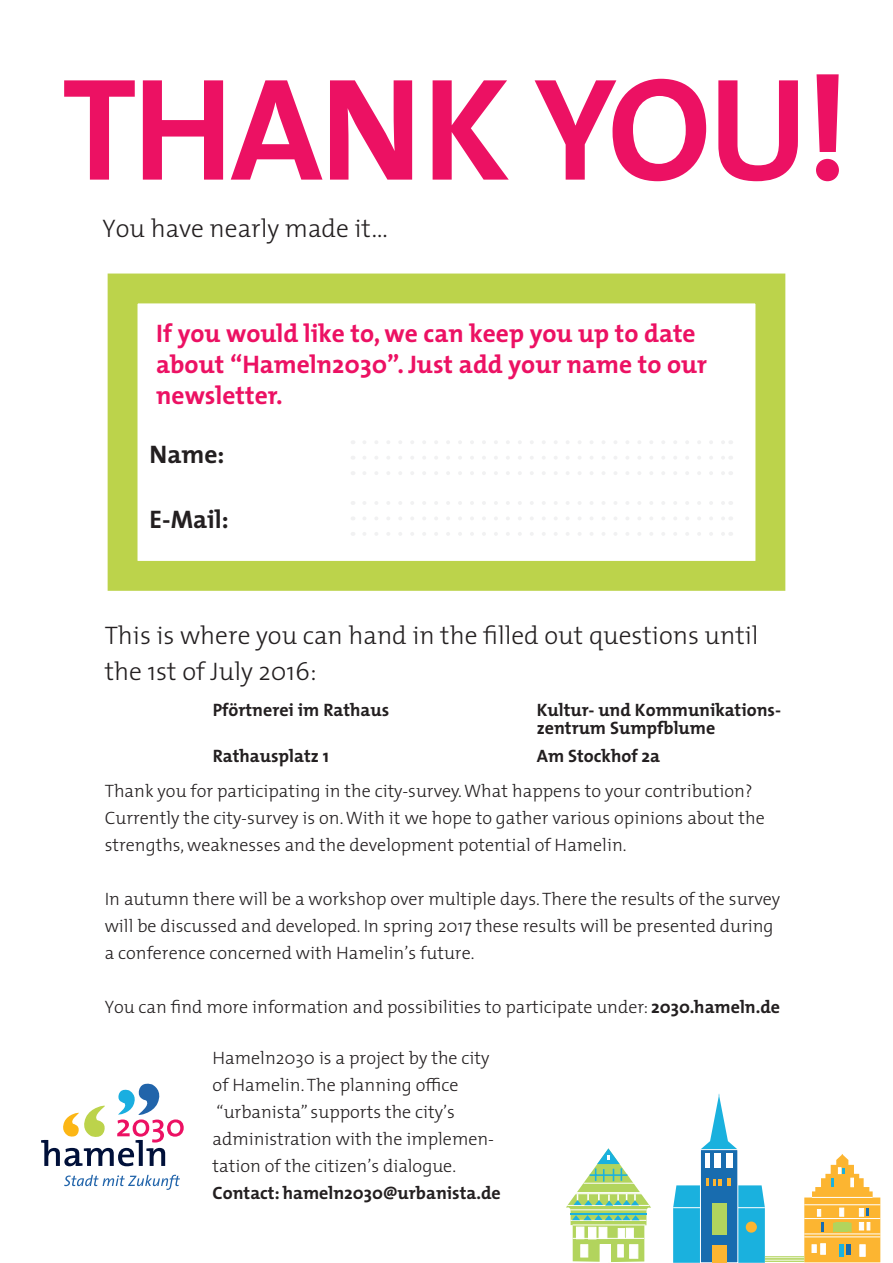
<style>
.page{position:relative;width:893px;height:1263px;background:#fff}
.page>*{position:absolute;margin:0;border:0;box-sizing:border-box;transform-origin:0 0}
.t1{font:700 147px "The Mix";letter-spacing:-.02em;color:#ec1163}
.t2{font:300 25.5px/36px "The Mix";color:#231f20}
.t3{font:700 25.5px/30.6px "The Mix";color:#ec1163}
.t4{font:700 25.5px "The Mix";color:#231f20}
.t5{font:300 18px/27px "The Mix";color:#231f20}
.t6{font:700 18px/18px "The Mix";color:#231f20}
.s1{font-weight:700}
</style>
<div class="page">
<svg style="left:673px;top:1094px;width:92px;height:169px"></svg>
<div style="left:746px;top:1221px;width:11px;height:12px;background:#fcb531;border-radius:50%"></div>
<svg style="left:804px;top:1154px;width:76px;height:108px"></svg>
<hr style="left:765px;top:1261px;width:39px;height:1px;background:#b2d45d">
<hr style="left:765px;top:1259px;width:39px;height:1px;background:#b2d45d">
<hr style="left:765px;top:1258px;width:39px;height:1px;background:#b2d45d">
<hr style="left:765px;top:1256px;width:39px;height:1px;background:#b2d45d">
<svg style="left:566px;top:1148px;width:85px;height:114px"></svg>
<div style="left:108px;top:274px;width:677px;height:317px;border:30px solid #bcd34b"></div>
<svg style="left:364px;top:456px;width:360px;height:3px"></svg>
<svg style="left:364px;top:517px;width:360px;height:3px"></svg>
<svg style="left:364px;top:441px;width:360px;height:3px"></svg>
<svg style="left:364px;top:501px;width:360px;height:4px"></svg>
<svg style="left:364px;top:471px;width:360px;height:4px"></svg>
<svg style="left:364px;top:532px;width:360px;height:4px"></svg>
<svg style="left:64px;top:1175px;width:116px;height:15px"></svg>
<svg style="left:41px;top:1083px;width:143px;height:83px"></svg>
<p class="t1" style="left:62px;top:7px;width:789px">THANK YOU!</p>
<p class="t2" style="left:103px;top:209px;width:287px">You have nearly made it...</p>
<p class="t3" style="left:156px;top:318px;width:552px">If you would like to, we can keep you up to date about “Hameln2030”. Just add your name to our newsletter.</p>
<p class="t4" style="left:150px;top:433px;width:76px">Name:</p>
<p class="t4" style="left:150px;top:498px;width:81px">E-Mail:</p>
<p class="t2" style="left:105px;top:616px;width:655px">This is where you can hand in the filled out questions until the 1st of July 2016:</p>
<p class="t6" style="left:213px;top:700px;width:178px">Pförtnerei im Rathaus</p>
<p class="t6" style="left:537px;top:700px;width:246px">Kultur- und Kommunikations&shy;zentrum Sumpfblume</p>
<p class="t6" style="left:213px;top:747px;width:118px">Rathausplatz 1</p>
<p class="t6" style="left:537px;top:747px;width:125px">Am Stockhof 2a</p>
<p class="t5" style="left:105px;top:776px;width:661px">Thank you for participating in the city-survey. What happens to your contribution?<br>Currently the city-survey is on. With it we hope to gather various opinions about the strengths, weaknesses and the development potential of Hamelin.</p>
<p class="t5" style="left:105px;top:884px;width:677px">In autumn there will be a workshop over multiple days. There the results of the survey will be discussed and developed. In spring 2017 these results will be presented during a conference concerned with Hamelin’s future.</p>
<p class="t5" style="left:105px;top:992px;width:677px">You can find more information and possibilities to participate under: <span class="s1">2030.hameln.de</span></p>
<p class="t5" style="left:213px;top:1044px;width:290px">Hameln2030 is a project by the city of Hamelin. The planning office “urbanista” supports the city’s administration with the implemen&shy;tation of the citizen’s dialogue.<br><span class="s1">Contact: hameln2030@urbanista.de</span></p>
</div>
